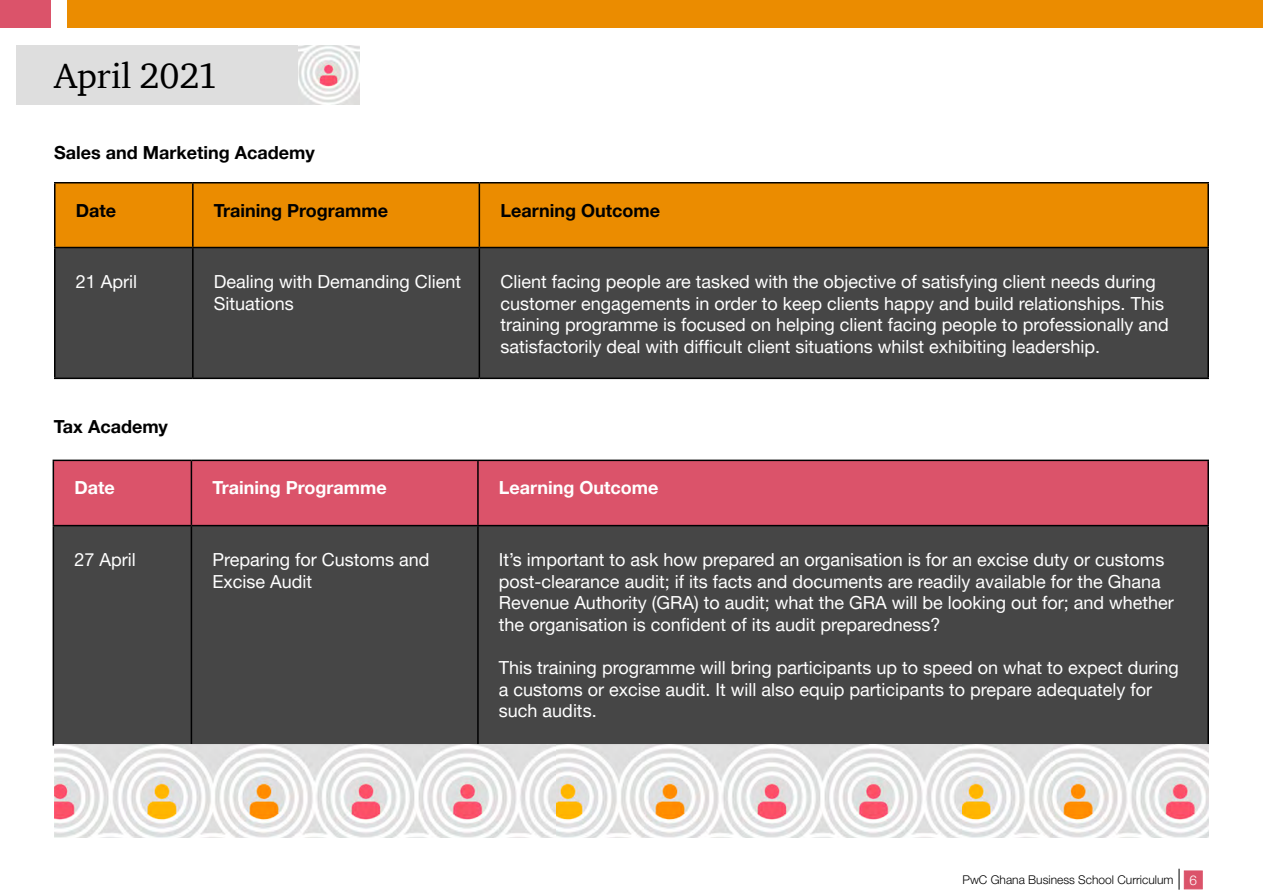
<style>
.page{position:relative;width:1263px;height:893px;background:#fff}
.page>*{position:absolute;margin:0;border:0;box-sizing:border-box;transform-origin:0 0}
.t1{font:36px "ITC Charter Com";color:#000}
.t2{font:18px "Helvetica Neue LT Pro";color:#fff}
.t3{font:700 18px "Helvetica Neue LT Pro";color:#000}
.t4{font:700 18px "Helvetica Neue LT Pro";color:#fff}
.t5{font:300 13.5px "Helvetica Neue LT Pro";color:#fff}
.t6{font:300 12px "Helvetica Neue LT Pro";color:#000}
</style>
<div class="page">
<div style="left:56px;top:183px;width:1151px;height:64px;background:#eb8c00"></div>
<div style="left:56px;top:248px;width:1151px;height:130px;background:#464646"></div>
<hr style="left:54px;top:182px;width:139px;height:1px;background:#000">
<hr style="left:54px;top:183px;width:2px;height:64px;background:#000">
<hr style="left:193px;top:182px;width:286px;height:1px;background:#000">
<hr style="left:192px;top:183px;width:2px;height:64px;background:#000">
<hr style="left:479px;top:182px;width:730px;height:1px;background:#000">
<hr style="left:479px;top:183px;width:1px;height:64px;background:#000">
<hr style="left:1207px;top:183px;width:2px;height:64px;background:#000">
<hr style="left:54px;top:247px;width:139px;height:1px;background:#000">
<hr style="left:54px;top:248px;width:2px;height:130px;background:#000">
<hr style="left:193px;top:247px;width:286px;height:1px;background:#000">
<hr style="left:192px;top:248px;width:2px;height:130px;background:#000">
<hr style="left:479px;top:247px;width:730px;height:1px;background:#000">
<hr style="left:479px;top:248px;width:1px;height:130px;background:#000">
<hr style="left:1207px;top:248px;width:2px;height:130px;background:#000">
<hr style="left:54px;top:378px;width:139px;height:1px;background:#000">
<hr style="left:193px;top:378px;width:286px;height:1px;background:#000">
<hr style="left:479px;top:378px;width:730px;height:1px;background:#000">
<div style="left:16px;top:45px;width:282px;height:60px;background:#dedede"></div>
<img style="left:298px;top:45px;width:62px;height:60px">
<div style="left:68px;top:0;width:1195px;height:27px;background:#eb8c00"></div>
<div style="left:0;top:0;width:51px;height:27px;background:#db536a"></div>
<div style="left:54px;top:461px;width:1153px;height:64px;background:#db536a"></div>
<div style="left:54px;top:526px;width:1153px;height:218px;background:#464646"></div>
<hr style="left:53px;top:460px;width:138px;height:1px;background:#000001">
<hr style="left:53px;top:461px;width:1px;height:64px;background:#000001">
<hr style="left:191px;top:460px;width:287px;height:1px;background:#000001">
<hr style="left:191px;top:461px;width:1px;height:64px;background:#000001">
<hr style="left:478px;top:460px;width:731px;height:1px;background:#000001">
<hr style="left:477px;top:461px;width:2px;height:64px;background:#000001">
<hr style="left:1207px;top:461px;width:2px;height:64px;background:#000001">
<hr style="left:53px;top:525px;width:138px;height:1px;background:#000001">
<hr style="left:53px;top:526px;width:1px;height:218px;background:#000001">
<hr style="left:191px;top:525px;width:287px;height:1px;background:#000001">
<hr style="left:191px;top:526px;width:1px;height:218px;background:#000001">
<hr style="left:478px;top:525px;width:731px;height:1px;background:#000001">
<hr style="left:477px;top:526px;width:2px;height:218px;background:#000001">
<hr style="left:1207px;top:526px;width:2px;height:218px;background:#000001">
<hr style="left:53px;top:744px;width:138px;height:2px;background:#000001">
<img style="left:961px;top:744px;width:248px;height:94px">
<img style="left:555px;top:744px;width:406px;height:94px">
<img style="left:54px;top:744px;width:501px;height:94px">
<div style="left:1184px;top:870px;width:19px;height:19px;background:#db536a;border:1px solid #db536a"></div>
<svg style="left:1179px;top:869px;width:1px;height:21px"></svg>
<p class="t1" style="left:54px;top:53px;width:165px">April 2021</p>
<p class="t3" style="left:54px;top:141px;width:262px">Sales and Marketing Academy</p>
<p class="t3" style="left:76px;top:199px;width:42px">Date</p>
<p class="t3" style="left:214px;top:199px;width:176px">Training Programme</p>
<p class="t3" style="left:500px;top:199px;width:161px">Learning Outcome</p>
<p class="t2" style="left:76px;top:270px;width:63px">21 April</p>
<p class="t2" style="left:214px;top:270px;width:249px">Dealing with Demanding Client</p>
<p class="t2" style="left:214px;top:292px;width:82px">Situations</p>
<p class="t3" style="left:54px;top:416px;width:115px">Tax Academy</p>
<p class="t2" style="left:500px;top:270px;width:657px">Client facing people are tasked with the objective of satisfying client needs during</p>
<p class="t2" style="left:500px;top:292px;width:665px">customer engagements in order to keep clients happy and build relationships. This</p>
<p class="t2" style="left:500px;top:314px;width:670px">training programme is focused on helping client facing people to professionally and</p>
<p class="t2" style="left:500px;top:335px;width:601px">satisfactorily deal with difficult client situations whilst exhibiting leadership.</p>
<p class="t4" style="left:74px;top:477px;width:42px">Date</p>
<p class="t4" style="left:212px;top:477px;width:176px">Training Programme</p>
<p class="t4" style="left:499px;top:477px;width:161px">Learning Outcome</p>
<p class="t2" style="left:74px;top:549px;width:63px">27 April</p>
<p class="t2" style="left:212px;top:549px;width:219px">Preparing for Customs and</p>
<p class="t2" style="left:212px;top:570px;width:101px">Excise Audit</p>
<p class="t2" style="left:499px;top:549px;width:667px">It’s important to ask how prepared an organisation is for an excise duty or customs</p>
<p class="t2" style="left:499px;top:570px;width:663px">post-clearance audit; if its facts and documents are readily available for the Ghana</p>
<p class="t2" style="left:499px;top:592px;width:676px">Revenue Authority (GRA) to audit; what the GRA will be looking out for; and whether</p>
<p class="t2" style="left:499px;top:613px;width:443px">the organisation is confident of its audit preparedness?</p>
<p class="t2" style="left:499px;top:657px;width:681px">This training programme will bring participants up to speed on what to expect during</p>
<p class="t2" style="left:499px;top:678px;width:655px">a customs or excise audit. It will also equip participants to prepare adequately for</p>
<p class="t2" style="left:499px;top:700px;width:99px">such audits.</p>
<p class="t6" style="left:962px;top:873px;width:212px">PwC Ghana Business School Curriculum</p>
<p class="t5" style="left:1189px;top:871px;width:9px">6</p>
</div>
